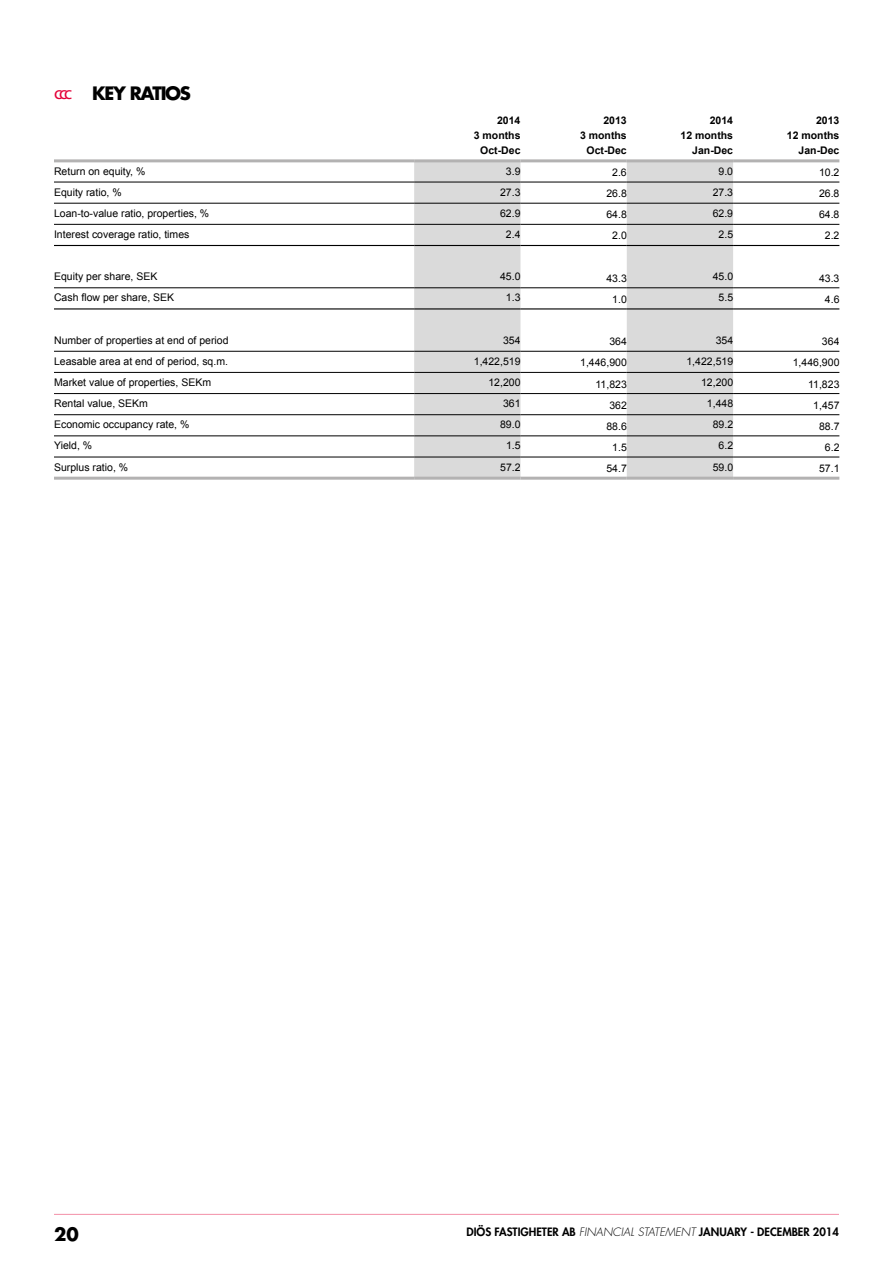
<style>
.page{position:relative;width:893px;height:1263px;background:#fff}
.page>*{position:absolute;margin:0;border:0;box-sizing:border-box;transform-origin:0 0}
.t1{font:700 18px "Futura Std";letter-spacing:-.07em;color:#000}
.t2{font:800 11.25px "Futura Std";color:#000}
.t3{font:10.5px "Arial";color:#000}
.t4{font:700 10.5px "Arial";color:#000}
.s1{font-family:"Myriad Pro";font-weight:400;color:#e40138}
.s2{font-weight:300;font-style:italic}
</style>
<div class="page">
<hr style="left:54px;top:1214px;width:785px;height:1px;background:#e40138">
<svg style="left:414px;top:162px;width:319px;height:315px;fill:#dadada"></svg>
<hr style="left:54px;top:159px;width:360px;height:3px;background:#b3b2b2">
<hr style="left:414px;top:159px;width:106px;height:3px;background:#b3b2b2">
<hr style="left:520px;top:159px;width:107px;height:3px;background:#b3b2b2">
<hr style="left:627px;top:159px;width:106px;height:3px;background:#b3b2b2">
<hr style="left:733px;top:159px;width:106px;height:3px;background:#b3b2b2">
<hr style="left:54px;top:182px;width:360px;height:1px;background:#000">
<hr style="left:414px;top:182px;width:106px;height:1px;background:#000">
<hr style="left:520px;top:182px;width:107px;height:1px;background:#000">
<hr style="left:627px;top:182px;width:106px;height:1px;background:#000">
<hr style="left:733px;top:182px;width:106px;height:1px;background:#000">
<hr style="left:54px;top:203px;width:360px;height:1px;background:#000">
<hr style="left:414px;top:203px;width:106px;height:1px;background:#000">
<hr style="left:520px;top:203px;width:107px;height:1px;background:#000">
<hr style="left:627px;top:203px;width:106px;height:1px;background:#000">
<hr style="left:733px;top:203px;width:106px;height:1px;background:#000">
<hr style="left:54px;top:224px;width:360px;height:1px;background:#000">
<hr style="left:414px;top:224px;width:106px;height:1px;background:#000">
<hr style="left:520px;top:224px;width:107px;height:1px;background:#000">
<hr style="left:627px;top:224px;width:106px;height:1px;background:#000">
<hr style="left:733px;top:224px;width:106px;height:1px;background:#000">
<hr style="left:54px;top:288px;width:360px;height:1px;background:#000">
<hr style="left:414px;top:288px;width:106px;height:1px;background:#000">
<hr style="left:520px;top:288px;width:107px;height:1px;background:#000">
<hr style="left:627px;top:288px;width:106px;height:1px;background:#000">
<hr style="left:733px;top:288px;width:106px;height:1px;background:#000">
<hr style="left:54px;top:351px;width:360px;height:1px;background:#000">
<hr style="left:414px;top:351px;width:106px;height:1px;background:#000">
<hr style="left:520px;top:351px;width:107px;height:1px;background:#000">
<hr style="left:627px;top:351px;width:106px;height:1px;background:#000">
<hr style="left:733px;top:351px;width:106px;height:1px;background:#000">
<hr style="left:54px;top:372px;width:360px;height:1px;background:#000">
<hr style="left:414px;top:372px;width:106px;height:1px;background:#000">
<hr style="left:520px;top:372px;width:107px;height:1px;background:#000">
<hr style="left:627px;top:372px;width:106px;height:1px;background:#000">
<hr style="left:733px;top:372px;width:106px;height:1px;background:#000">
<hr style="left:54px;top:393px;width:360px;height:1px;background:#000">
<hr style="left:414px;top:393px;width:106px;height:1px;background:#000">
<hr style="left:520px;top:393px;width:107px;height:1px;background:#000">
<hr style="left:627px;top:393px;width:106px;height:1px;background:#000">
<hr style="left:733px;top:393px;width:106px;height:1px;background:#000">
<hr style="left:54px;top:414px;width:360px;height:1px;background:#000">
<hr style="left:414px;top:414px;width:106px;height:1px;background:#000">
<hr style="left:520px;top:414px;width:107px;height:1px;background:#000">
<hr style="left:627px;top:414px;width:106px;height:1px;background:#000">
<hr style="left:733px;top:414px;width:106px;height:1px;background:#000">
<hr style="left:54px;top:436px;width:360px;height:1px;background:#000">
<hr style="left:414px;top:436px;width:106px;height:1px;background:#000">
<hr style="left:520px;top:436px;width:107px;height:1px;background:#000">
<hr style="left:627px;top:436px;width:106px;height:1px;background:#000">
<hr style="left:733px;top:436px;width:106px;height:1px;background:#000">
<hr style="left:54px;top:457px;width:360px;height:1px;background:#000">
<hr style="left:414px;top:457px;width:106px;height:1px;background:#000">
<hr style="left:520px;top:457px;width:107px;height:1px;background:#000">
<hr style="left:627px;top:457px;width:106px;height:1px;background:#000">
<hr style="left:733px;top:457px;width:106px;height:1px;background:#000">
<hr style="left:54px;top:477px;width:360px;height:3px;background:#b3b2b2">
<hr style="left:414px;top:477px;width:106px;height:3px;background:#b3b2b2">
<hr style="left:520px;top:477px;width:107px;height:3px;background:#b3b2b2">
<hr style="left:627px;top:477px;width:106px;height:3px;background:#b3b2b2">
<hr style="left:733px;top:477px;width:106px;height:3px;background:#b3b2b2">
<hr style="left:54px;top:308px;width:360px;height:1px;background:#000">
<hr style="left:414px;top:308px;width:106px;height:1px;background:#000">
<hr style="left:520px;top:308px;width:107px;height:1px;background:#000">
<hr style="left:627px;top:308px;width:106px;height:1px;background:#000">
<hr style="left:733px;top:308px;width:106px;height:1px;background:#000">
<hr style="left:54px;top:245px;width:360px;height:1px;background:#000">
<hr style="left:414px;top:245px;width:106px;height:1px;background:#000">
<hr style="left:520px;top:245px;width:107px;height:1px;background:#000">
<hr style="left:627px;top:245px;width:106px;height:1px;background:#000">
<hr style="left:733px;top:245px;width:106px;height:1px;background:#000">
<h1 class="t1" style="left:54px;top:81px;width:139px"><span class="s1">ccc</span> KEY RATIOS</h1>
<p class="t4" style="left:497px;top:113px;width:25px">2014</p>
<p class="t4" style="left:603px;top:113px;width:25px">2013</p>
<p class="t4" style="left:710px;top:113px;width:25px">2014</p>
<p class="t4" style="left:816px;top:113px;width:25px">2013</p>
<p class="t4" style="left:474px;top:128px;width:48px">3 months</p>
<p class="t4" style="left:580px;top:128px;width:48px">3 months</p>
<p class="t4" style="left:681px;top:128px;width:54px">12 months</p>
<p class="t4" style="left:787px;top:128px;width:54px">12 months</p>
<p class="t4" style="left:480px;top:143px;width:42px">Oct-Dec</p>
<p class="t4" style="left:587px;top:143px;width:42px">Oct-Dec</p>
<p class="t4" style="left:692px;top:143px;width:42px">Jan-Dec</p>
<p class="t4" style="left:799px;top:143px;width:42px">Jan-Dec</p>
<p class="t3" style="left:54px;top:164px;width:93px">Return on equity, %</p>
<p class="t3" style="left:506px;top:164px;width:16px">3.9</p>
<p class="t3" style="left:612px;top:165px;width:16px">2.6</p>
<p class="t3" style="left:718px;top:164px;width:16px">9.0</p>
<p class="t3" style="left:819px;top:165px;width:22px">10.2</p>
<p class="t3" style="left:54px;top:185px;width:69px">Equity ratio, %</p>
<p class="t3" style="left:500px;top:185px;width:22px">27.3</p>
<p class="t3" style="left:606px;top:187px;width:22px">26.8</p>
<p class="t3" style="left:713px;top:185px;width:22px">27.3</p>
<p class="t3" style="left:819px;top:187px;width:22px">26.8</p>
<p class="t3" style="left:54px;top:206px;width:157px">Loan-to-value ratio, properties, %</p>
<p class="t3" style="left:500px;top:206px;width:22px">62.9</p>
<p class="t3" style="left:606px;top:208px;width:22px">64.8</p>
<p class="t3" style="left:713px;top:206px;width:22px">62.9</p>
<p class="t3" style="left:819px;top:208px;width:22px">64.8</p>
<p class="t3" style="left:54px;top:227px;width:137px">Interest coverage ratio, times</p>
<p class="t3" style="left:506px;top:227px;width:16px">2.4</p>
<p class="t3" style="left:612px;top:229px;width:16px">2.0</p>
<p class="t3" style="left:719px;top:227px;width:16px">2.5</p>
<p class="t3" style="left:825px;top:229px;width:16px">2.2</p>
<p class="t3" style="left:54px;top:270px;width:105px">Equity per share, SEK</p>
<p class="t3" style="left:500px;top:270px;width:22px">45.0</p>
<p class="t3" style="left:606px;top:271px;width:22px">43.3</p>
<p class="t3" style="left:713px;top:270px;width:22px">45.0</p>
<p class="t3" style="left:819px;top:271px;width:22px">43.3</p>
<p class="t3" style="left:54px;top:291px;width:122px">Cash flow per share, SEK</p>
<p class="t3" style="left:506px;top:291px;width:16px">1.3</p>
<p class="t3" style="left:612px;top:292px;width:16px">1.0</p>
<p class="t3" style="left:719px;top:291px;width:16px">5.5</p>
<p class="t3" style="left:825px;top:292px;width:16px">4.6</p>
<p class="t3" style="left:54px;top:333px;width:176px">Number of properties at end of period</p>
<p class="t3" style="left:503px;top:333px;width:19px">354</p>
<p class="t3" style="left:609px;top:335px;width:19px">364</p>
<p class="t3" style="left:716px;top:333px;width:19px">354</p>
<p class="t3" style="left:822px;top:335px;width:19px">364</p>
<p class="t3" style="left:54px;top:354px;width:175px">Leasable area at end of period, sq.m.</p>
<p class="t3" style="left:474px;top:354px;width:48px">1,422,519</p>
<p class="t3" style="left:580px;top:356px;width:48px">1,446,900</p>
<p class="t3" style="left:686px;top:354px;width:48px">1,422,519</p>
<p class="t3" style="left:793px;top:356px;width:48px">1,446,900</p>
<p class="t3" style="left:54px;top:375px;width:158px">Market value of properties, SEKm</p>
<p class="t3" style="left:488px;top:375px;width:34px">12,200</p>
<p class="t3" style="left:595px;top:377px;width:33px">11,823</p>
<p class="t3" style="left:701px;top:375px;width:34px">12,200</p>
<p class="t3" style="left:808px;top:377px;width:33px">11,823</p>
<p class="t3" style="left:54px;top:397px;width:95px">Rental value, SEKm</p>
<p class="t3" style="left:503px;top:397px;width:19px">361</p>
<p class="t3" style="left:609px;top:398px;width:19px">362</p>
<p class="t3" style="left:707px;top:397px;width:28px">1,448</p>
<p class="t3" style="left:813px;top:398px;width:28px">1,457</p>
<p class="t3" style="left:54px;top:418px;width:137px">Economic occupancy rate, %</p>
<p class="t3" style="left:500px;top:418px;width:22px">89.0</p>
<p class="t3" style="left:606px;top:419px;width:22px">88.6</p>
<p class="t3" style="left:713px;top:418px;width:22px">89.2</p>
<p class="t3" style="left:819px;top:419px;width:22px">88.7</p>
<p class="t3" style="left:54px;top:439px;width:40px">Yield, %</p>
<p class="t3" style="left:506px;top:439px;width:16px">1.5</p>
<p class="t3" style="left:612px;top:440px;width:16px">1.5</p>
<p class="t3" style="left:719px;top:439px;width:16px">6.2</p>
<p class="t3" style="left:825px;top:440px;width:16px">6.2</p>
<p class="t3" style="left:54px;top:460px;width:76px">Surplus ratio, %</p>
<p class="t3" style="left:500px;top:460px;width:22px">57.2</p>
<p class="t3" style="left:606px;top:462px;width:22px">54.7</p>
<p class="t3" style="left:713px;top:460px;width:22px">59.0</p>
<p class="t3" style="left:819px;top:462px;width:22px">57.1</p>
<h1 class="t1" style="left:54px;top:1222px;width:26px">20</h1>
<p class="t2" style="left:466px;top:1224px;width:374px">DIÖS FASTIGHETER AB <span class="s2">FINANCIAL STATEMENT</span> JANUARY - DECEMBER 2014</p>
</div>
